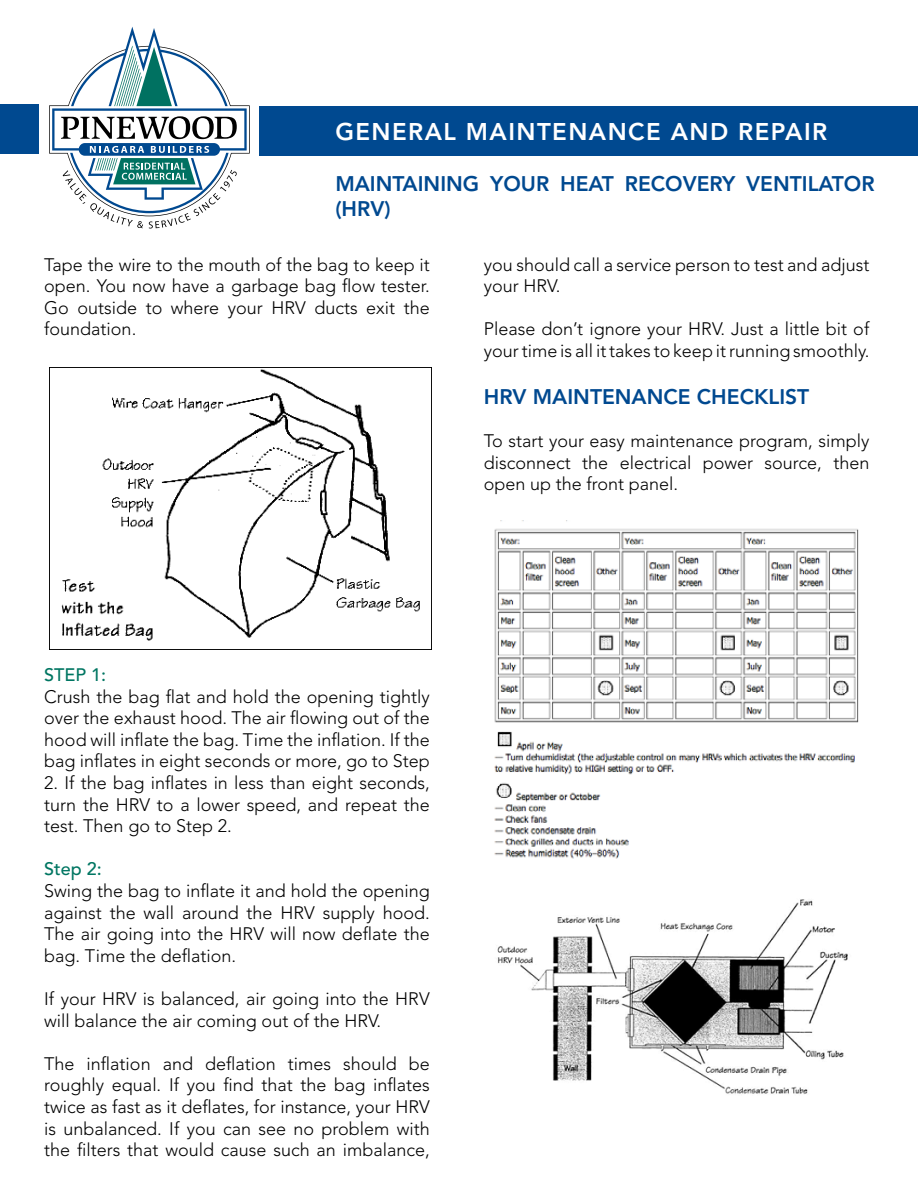
<style>
.page{position:relative;width:918px;height:1188px;background:#fff}
.page>*{position:absolute;margin:0;border:0;box-sizing:border-box;transform-origin:0 0}
.t1{font:800 24px "Avenir LT Std";letter-spacing:.06em;color:#fff}
.t2{font:800 21px/25.2px "Avenir LT Std";color:#004990}
.t3{font:300 18px/21.6px "Avenir LT Std";color:#000;text-align:justify}
.t4{font:500 18px "Avenir LT Std";color:#007662}
</style>
<div class="page">
<svg style="left:49px;top:27px;width:201px;height:202px"></svg>
<div style="left:259px;top:106px;width:659px;height:49px;background:#004990"></div>
<div style="left:0;top:104px;width:39px;height:50px;background:#004990"></div>
<img style="left:50px;top:367px;width:382px;height:282px">
<img style="left:494px;top:521px;width:365px;height:338px">
<img style="left:497px;top:899px;width:351px;height:195px">
<h1 class="t1" style="left:335px;top:117px;width:493px">GENERAL MAINTENANCE AND REPAIR</h1>
<p class="t2" style="left:335px;top:171px;width:541px">MAINTAINING YOUR HEAT RECOVERY VENTILATOR (HRV)</p>
<p class="t3" style="left:44px;top:254px;width:387px">Tape the wire to the mouth of the bag to keep it open. You now have a garbage bag flow tester.<br>Go outside to where your HRV ducts exit the foundation.</p>
<p class="t3" style="left:484px;top:254px;width:387px">you should call a service person to test and adjust your HRV.</p>
<p class="t3" style="left:484px;top:319px;width:387px">Please don’t ignore your HRV. Just a little bit of your time is all it takes to keep it running smoothly.</p>
<p class="t2" style="left:484px;top:384px;width:327px">HRV MAINTENANCE CHECKLIST</p>
<p class="t3" style="left:484px;top:430px;width:387px">To start your easy maintenance program, simply disconnect the electrical power source, then open up the front panel.</p>
<p class="t4" style="left:44px;top:664px;width:64px">STEP 1:</p>
<p class="t3" style="left:44px;top:686px;width:387px">Crush the bag flat and hold the opening tightly over the exhaust hood. The air flowing out of the hood will inflate the bag. Time the inflation. If the bag inflates in eight seconds or more, go to Step</p>
<p class="t3" style="left:44px;top:772px;width:387px">2. If the bag inflates in less than eight seconds, turn the HRV to a lower speed, and repeat the test. Then go to Step 2.</p>
<p class="t4" style="left:44px;top:859px;width:59px">Step 2:</p>
<p class="t3" style="left:44px;top:880px;width:387px">Swing the bag to inflate it and hold the opening against the wall around the HRV supply hood.<br>The air going into the HRV will now deflate the bag. Time the deflation.</p>
<p class="t3" style="left:44px;top:988px;width:387px">If your HRV is balanced, air going into the HRV will balance the air coming out of the HRV.</p>
<p class="t3" style="left:44px;top:1053px;width:387px">The inflation and deflation times should be roughly equal. If you find that the bag inflates twice as fast as it deflates, for instance, your HRV is unbalanced. If you can see no problem with the filters that would cause such an imbalance,</p>
</div>
